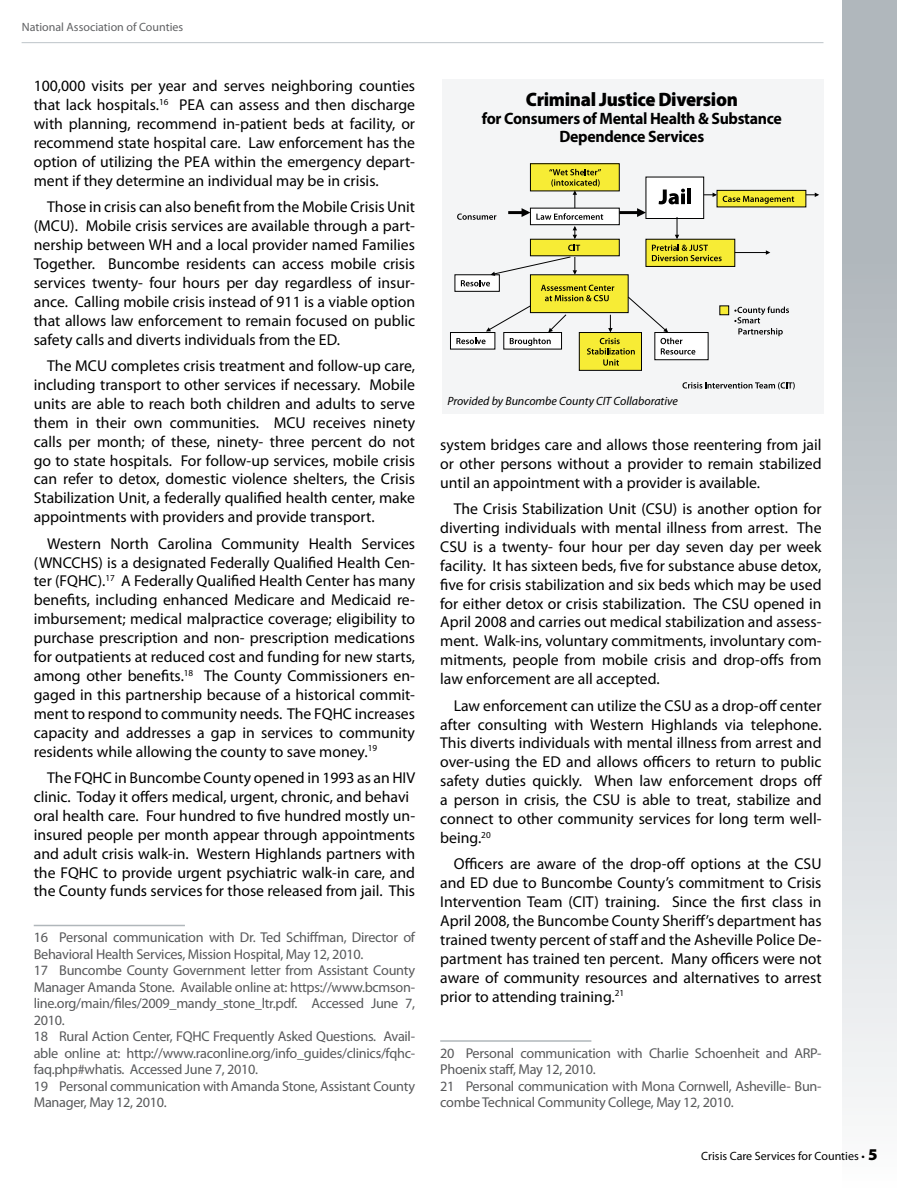
<style>
.page{position:relative;width:918px;height:1188px;background:#fff}
.page>*{position:absolute;margin:0;border:0;box-sizing:border-box;transform-origin:0 0}
.t1{font:900 19.5px "Myriad Pro";letter-spacing:-.02em;color:#000;scale:.96 1}
.t2{font:700 16.5px/18px "Myriad Pro";letter-spacing:-.02em;color:#000;text-align:center;scale:.96 1}
.t3{font:15.75px/18.9px "Myriad Pro";color:#000;text-align:justify}
.t4{font:14.25px/16.5px "Myriad Pro";letter-spacing:-.02em;color:#58595b}
.t5{font:italic 12px "Myriad Pro";color:#000}
.t6{font:12px "Myriad Pro";color:#000}
.t7{font:12px "Myriad Pro";color:#616264}
.s1{font-weight:900;font-size:16.5px}
</style>
<div class="page">
<div style="left:842px;top:0;width:54px;height:1188px;background:linear-gradient(to bottom,#a3abb1,#f7f8f9)"></div>
<hr style="left:22px;top:42px;width:802px;height:1px;background:#bec5c9">
<div style="left:442px;top:80px;width:382px;height:334px;background:#f4f5f6"></div>
<hr style="left:34px;top:925px;width:151px;height:1px;background:#b0b7bb">
<hr style="left:440px;top:1040px;width:151px;height:2px;background:#b0b7bb">
<div style="left:646px;top:177px;width:58px;height:42px;background:#fff"></div>
<div style="left:646px;top:177px;width:58px;height:42px;border:1px solid #010101"></div>
<svg style="left:659px;top:189px;width:26px;height:15px"></svg>
<hr style="left:687px;top:189px;width:4px;height:15px;background:#010101">
<div style="left:717px;top:190px;width:89px;height:17px;background:#f7ec35"></div>
<div style="left:717px;top:190px;width:89px;height:17px;border:1px solid #010101"></div>
<svg style="left:723px;top:196px;width:71px;height:8px"></svg>
<div style="left:530px;top:164px;width:89px;height:27px;background:#f7ec35"></div>
<div style="left:530px;top:163px;width:90px;height:28px;border:1px solid #010101"></div>
<div style="left:530px;top:208px;width:89px;height:17px;background:#fff"></div>
<div style="left:530px;top:208px;width:90px;height:17px;border:1px solid #010101"></div>
<svg style="left:704px;top:193px;width:13px;height:4px"></svg>
<svg style="left:806px;top:193px;width:13px;height:4px"></svg>
<hr style="left:619px;top:211px;width:24px;height:3px;background:#010101">
<svg style="left:637px;top:208px;width:9px;height:9px"></svg>
<svg style="left:536px;top:169px;width:67px;height:51px"></svg>
<svg style="left:457px;top:214px;width:39px;height:6px"></svg>
<hr style="left:508px;top:211px;width:19px;height:3px;background:#010101">
<svg style="left:522px;top:208px;width:8px;height:9px"></svg>
<div style="left:530px;top:239px;width:89px;height:17px;background:#f7ec35"></div>
<div style="left:646px;top:239px;width:89px;height:27px;background:#f7ec35"></div>
<div style="left:646px;top:239px;width:89px;height:28px;border:1px solid #010101"></div>
<svg style="left:652px;top:217px;width:70px;height:44px"></svg>
<hr style="left:735px;top:252px;width:34px;height:1px;background:#010101">
<svg style="left:573px;top:226px;width:4px;height:13px"></svg>
<div style="left:530px;top:275px;width:98px;height:38px;background:#f7ec35"></div>
<div style="left:455px;top:275px;width:44px;height:16px;background:#fff"></div>
<div style="left:579px;top:333px;width:63px;height:37px;background:#f7ec35"></div>
<div style="left:579px;top:332px;width:63px;height:39px;border:1px solid #010101"></div>
<svg style="left:587px;top:338px;width:48px;height:28px"></svg>
<div style="left:450px;top:333px;width:45px;height:16px;background:#fff"></div>
<div style="left:450px;top:332px;width:45px;height:17px;border:1px solid #010101"></div>
<svg style="left:456px;top:338px;width:30px;height:6px"></svg>
<div style="left:504px;top:333px;width:58px;height:16px;background:#fff"></div>
<div style="left:504px;top:332px;width:58px;height:17px;border:1px solid #010101"></div>
<svg style="left:510px;top:338px;width:41px;height:8px"></svg>
<div style="left:655px;top:333px;width:53px;height:27px;background:#fff"></div>
<div style="left:655px;top:332px;width:53px;height:28px;border:1px solid #010101"></div>
<svg style="left:660px;top:338px;width:35px;height:17px"></svg>
<svg style="left:627px;top:296px;width:41px;height:36px"></svg>
<svg style="left:461px;top:245px;width:153px;height:87px"></svg>
<div style="left:720px;top:306px;width:9px;height:9px;background:#f7ec35"></div>
<div style="left:720px;top:306px;width:9px;height:9px;border:1px solid #010101"></div>
<svg style="left:734px;top:307px;width:55px;height:29px"></svg>
<svg style="left:682px;top:382px;width:113px;height:7px"></svg>
<p class="t7" style="left:22px;top:22px;width:163px">National Association of Counties</p>
<p class="t3" style="left:34px;top:78px;width:383px">100,000 visits per year and serves neighboring counties that lack hospitals.<sup>16</sup> PEA can assess and then discharge with planning, recommend in-patient beds at facility, or recommend state hospital care. Law enforcement has the option of utilizing the PEA within the emergency depart&shy;ment if they determine an individual may be in crisis.</p>
<p class="t3" style="left:34px;top:199px;width:383px;text-indent:13px">Those in crisis can also benefit from the Mobile Crisis Unit (MCU). Mobile crisis services are available through a part&shy;nership between WH and a local provider named Families Together. Buncombe residents can access mobile crisis services twenty- four hours per day regardless of insur&shy;ance. Calling mobile crisis instead of 911 is a viable option that allows law enforcement to remain focused on public safety calls and diverts individuals from the ED.</p>
<p class="t3" style="left:34px;top:357px;width:383px;text-indent:13px">The MCU completes crisis treatment and follow-up care, including transport to other services if necessary. Mobile units are able to reach both children and adults to serve them in their own communities. MCU receives ninety calls per month; of these, ninety- three percent do not go to state hospitals. For follow-up services, mobile crisis can refer to detox, domestic violence shelters, the Crisis Stabilization Unit, a federally qualified health center, make appointments with providers and provide transport.</p>
<p class="t3" style="left:34px;top:535px;width:383px;text-indent:13px">Western North Carolina Community Health Services (WNCCHS) is a designated Federally Qualified Health Cen&shy;ter (FQHC).<sup>17</sup> A Federally Qualified Health Center has many benefits, including enhanced Medicare and Medicaid re&shy;imbursement; medical malpractice coverage; eligibility to purchase prescription and non- prescription medications for outpatients at reduced cost and funding for new starts, among other benefits.<sup>18</sup> The County Commissioners en&shy;gaged in this partnership because of a historical commit&shy;ment to respond to community needs. The FQHC increases capacity and addresses a gap in services to community residents while allowing the county to save money.<sup>19</sup></p>
<p class="t3" style="left:34px;top:769px;width:383px;text-align:left;text-indent:13px">The FQHC in Buncombe County opened in 1993 as an HIV clinic. Today it offers medical, urgent, chronic, and behavi oral health care. Four hundred to five hundred mostly un&shy;insured people per month appear through appointments and adult crisis walk-in. Western Highlands partners with the FQHC to provide urgent psychiatric walk-in care, and the County funds services for those released from jail. This</p>
<p class="t4" style="left:34px;top:930px;width:383px">16 Personal communication with Dr. Ted Schiffman, Director of Behavioral Health Services, Mission Hospital, May 12, 2010.<br>17 Buncombe County Government letter from Assistant County Manager Amanda Stone. Available online at: https://www.bcmson&shy;line.org/main/files/2009_mandy_stone_ltr.pdf. Accessed June 7, 2010.<br>18 Rural Action Center, FQHC Frequently Asked Questions. Avail&shy;able online at: http://www.raconline.org/info_guides/clinics/fqhc&shy;faq.php#whatis. Accessed June 7, 2010.<br>19 Personal communication with Amanda Stone, Assistant County Manager, May 12, 2010.</p>
<p class="t1" style="left:526px;top:92px;width:222px">Criminal Justice Diversion</p>
<p class="t2" style="left:482px;top:111px;width:314px">for Consumers of Mental Health &amp; Substance<br>Dependence Services</p>
<p class="t5" style="left:447px;top:397px;width:232px">Provided by Buncombe County CIT Collaborative</p>
<p class="t3" style="left:440px;top:436px;width:383px">system bridges care and allows those reentering from jail or other persons without a provider to remain stabilized until an appointment with a provider is available.</p>
<p class="t3" style="left:440px;top:500px;width:383px;text-indent:13px">The Crisis Stabilization Unit (CSU) is another option for diverting individuals with mental illness from arrest. The CSU is a twenty- four hour per day seven day per week facility. It has sixteen beds, five for substance abuse detox, five for crisis stabilization and six beds which may be used for either detox or crisis stabilization. The CSU opened in April 2008 and carries out medical stabilization and assess&shy;ment. Walk-ins, voluntary commitments, involuntary com&shy;mitments, people from mobile crisis and drop-offs from law enforcement are all accepted.</p>
<p class="t3" style="left:440px;top:697px;width:384px;text-indent:13px">Law enforcement can utilize the CSU as a drop-off center after consulting with Western Highlands via telephone.<br>This diverts individuals with mental illness from arrest and over-using the ED and allows officers to return to public safety duties quickly. When law enforcement drops off a person in crisis, the CSU is able to treat, stabilize and connect to other community services for long term well&shy;being.<sup>20</sup></p>
<p class="t3" style="left:440px;top:856px;width:383px;text-indent:13px">Officers are aware of the drop-off options at the CSU and ED due to Buncombe County’s commitment to Crisis Intervention Team (CIT) training. Since the first class in April 2008, the Buncombe County Sheriff’s department has trained twenty percent of staff and the Asheville Police De&shy;partment has trained ten percent. Many officers were not aware of community resources and alternatives to arrest prior to attending training.<sup>21</sup></p>
<p class="t4" style="left:440px;top:1045px;width:383px">20 Personal communication with Charlie Schoenheit and ARP-Phoenix staff, May 12, 2010.<br>21 Personal communication with Mona Cornwell, Asheville- Bun&shy;combe Technical Community College, May 12, 2010.</p>
<p class="t6" style="left:701px;top:1151px;width:178px">Crisis Care Services for Counties • <span class="s1">5</span></p>
</div>
